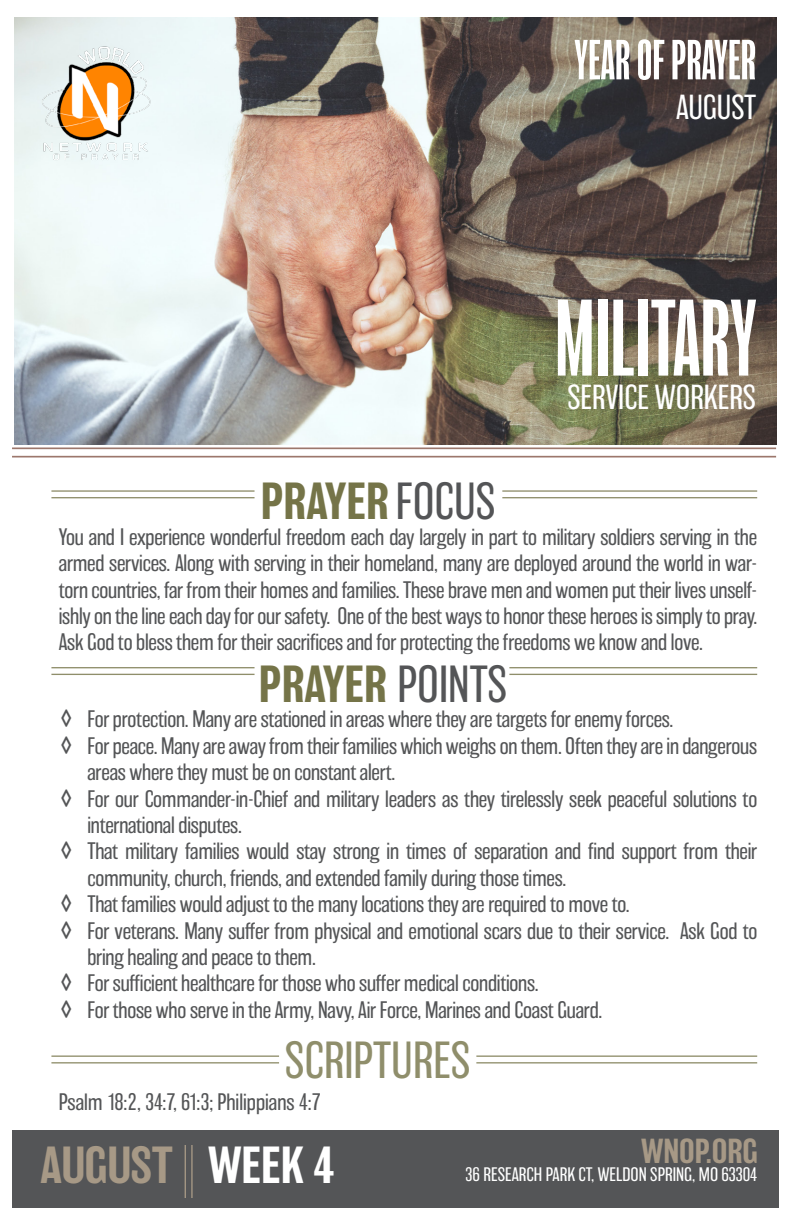
<style>
.page{position:relative;width:792px;height:1224px;background:#fff}
.page>*{position:absolute;margin:0;border:0;box-sizing:border-box;transform-origin:0 0}
.Slogan{font:extra-condensed 100px "Balboa";color:#fff}
.Slogan-2{font:extra-condensed 52px "Balboa";color:#fff}
.Section_Title__Color{font:500 48px "Balboa";color:#757448}
.Section_Title{font:200 48px "Balboa";color:#8f8e6b}
.Fun_Facts_Number{font:500 48px "Balboa";letter-spacing:-.01em;color:#a79986}
.Fun_Facts_Number-2{font:500 48px "Balboa";color:#fff}
.Slogan-3{font:200 32px "Balboa";color:#fff}
.Fun_Facts_Number-3{font:500 32px "Balboa";color:#a79986}
.Section_Text{font:200 22px/26.4px "Balboa";letter-spacing:-.01em;color:#545557}
.Contact{font:200 18px "Balboa";color:#fff}
.s1{font-weight:200;color:#545557}
.s2{font-size:24px}
</style>
<div class="page">
<img style="left:14px;top:18px;width:762px;height:427px">
<div style="left:12px;top:1130px;width:766px;height:78px;background:#545557"></div>
<hr style="left:12px;top:448px;width:764px;height:1px;background:#9c776c">
<hr style="left:12px;top:456px;width:764px;height:2px;background:#9c776c">
<hr style="left:51px;top:490px;width:204px;height:2px;background:#8f8e6b">
<hr style="left:51px;top:497px;width:204px;height:1px;background:#8f8e6b">
<hr style="left:502px;top:490px;width:255px;height:2px;background:#8f8e6b">
<hr style="left:502px;top:497px;width:255px;height:1px;background:#8f8e6b">
<hr style="left:51px;top:667px;width:204px;height:1px;background:#8f8e6b">
<hr style="left:51px;top:674px;width:204px;height:1px;background:#8f8e6b">
<hr style="left:509px;top:667px;width:248px;height:1px;background:#8f8e6b">
<hr style="left:509px;top:674px;width:248px;height:1px;background:#8f8e6b">
<hr style="left:191px;top:1145px;width:2px;height:53px;background:#a79986">
<hr style="left:185px;top:1145px;width:1px;height:53px;background:#a79986">
<img style="left:39px;top:46px;width:115px;height:114px">
<hr style="left:51px;top:1055px;width:228px;height:2px;background:#8f8e6b">
<hr style="left:51px;top:1062px;width:228px;height:2px;background:#8f8e6b">
<hr style="left:476px;top:1055px;width:281px;height:2px;background:#8f8e6b">
<hr style="left:476px;top:1062px;width:281px;height:2px;background:#8f8e6b">
<p class="Slogan-2" style="left:574px;top:31px;width:183px">YEAR OF PRAYER</p>
<p class="Slogan-3" style="left:676px;top:90px;width:82px">AUGUST</p>
<p class="Slogan" style="left:555px;top:283px;width:203px">MILITARY</p>
<p class="Section_Title__Color" style="left:261px;top:475px;width:236px">PRAYER <span class="s1">FOCUS</span></p>
<p class="Slogan-3" style="left:567px;top:380px;width:190px">SERVICE WORKERS</p>
<p class="Section_Text" style="left:59px;top:524px;width:700px;text-align:justify">You and I experience wonderful freedom each day largely in part to military soldiers serving in the armed services. Along with serving in their homeland, many are deployed around the world in war&shy;torn countries, far from their homes and families. These brave men and women put their lives unself&shy;ishly on the line each day for our safety. One of the best ways to honor these heroes is simply to pray.<br>Ask God to bless them for their sacrifices and for protecting the freedoms we know and love.</p>
<p class="Section_Title__Color" style="left:259px;top:658px;width:250px">PRAYER <span class="s1">POINTS</span></p>
<p class="Section_Text" style="left:60px;top:706px;width:614px"><span class="s2">◊</span> For protection. Many are stationed in areas where they are targets for enemy forces.</p>
<p class="Section_Text" style="left:87px;top:733px;width:671px;text-indent:-27px"><span class="s2">◊</span> For peace. Many are away from their families which weighs on them. Often they are in dangerous areas where they must be on constant alert.</p>
<p class="Section_Text" style="left:87px;top:786px;width:671px;text-indent:-27px"><span class="s2">◊</span> For our Commander-in-Chief and military leaders as they tirelessly seek peaceful solutions to international disputes.</p>
<p class="Section_Text" style="left:87px;top:838px;width:671px;text-indent:-27px"><span class="s2">◊</span> That military families would stay strong in times of separation and find support from their community, church, friends, and extended family during those times.</p>
<p class="Section_Text" style="left:60px;top:891px;width:571px"><span class="s2">◊</span> That families would adjust to the many locations they are required to move to.</p>
<p class="Section_Text" style="left:87px;top:918px;width:671px;text-indent:-27px"><span class="s2">◊</span> For veterans. Many suffer from physical and emotional scars due to their service. Ask God to bring healing and peace to them.</p>
<p class="Section_Text" style="left:60px;top:970px;width:480px"><span class="s2">◊</span> For sufficient healthcare for those who suffer medical conditions.</p>
<p class="Section_Text" style="left:60px;top:997px;width:543px"><span class="s2">◊</span> For those who serve in the Army, Navy, Air Force, Marines and Coast Guard.</p>
<p class="Section_Title" style="left:285px;top:1035px;width:187px">SCRIPTURES</p>
<p class="Section_Text" style="left:59px;top:1089px;width:264px">Psalm 18:2, 34:7, 61:3; Philippians 4:7</p>
<p class="Fun_Facts_Number" style="left:41px;top:1139px;width:134px">AUGUST</p>
<p class="Fun_Facts_Number-2" style="left:208px;top:1139px;width:128px">WEEK 4</p>
<p class="Fun_Facts_Number-3" style="left:641px;top:1134px;width:119px">WNOP.ORG</p>
<p class="Contact" style="left:465px;top:1164px;width:294px">36 RESEARCH PARK CT, WELDON SPRING, MO 63304</p>
</div>
